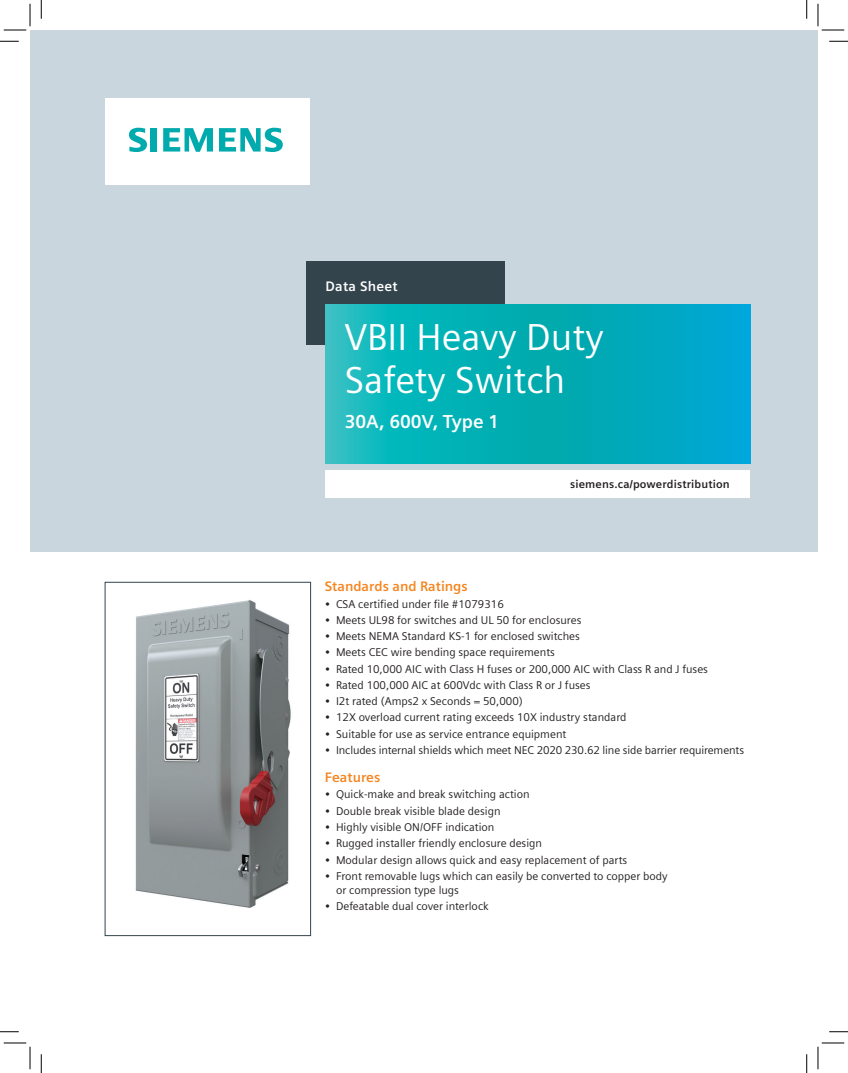
<style>
.page{position:relative;width:848px;height:1073px;background:#fff}
.page>*{position:absolute;margin:0;border:0;box-sizing:border-box;transform-origin:0 0}
.t1{font:37.5px/42.5px "Siemens Sans OT";color:#fff}
.t2{font:700 18.75px "Siemens Sans OT";color:#fff}
.t3{font:700 13.75px "Siemens Sans OT";color:#f58520}
.t4{font:700 13.75px "Siemens Sans OT";letter-spacing:.015em;color:#fff}
.t5{font:11.25px/13.8px "Siemens Sans OT";color:#231f20}
.t6{font:700 11.25px "Siemens Sans OT";letter-spacing:.015em;color:#231f20}
</style>
<div class="page">
<div style="left:30px;top:30px;width:788px;height:521px;background:#c9d6de"></div>
<div style="left:306px;top:261px;width:198px;height:83px;background:#33444d"></div>
<div style="left:105px;top:98px;width:204px;height:86px;background:#fff"></div>
<svg style="left:129px;top:128px;width:28px;height:24px"></svg>
<svg style="left:163px;top:128px;width:50px;height:24px"></svg>
<svg style="left:219px;top:128px;width:64px;height:24px"></svg>
<svg style="left:325px;top:304px;width:425px;height:159px;background:#05aebc"></svg>
<div style="left:325px;top:470px;width:424px;height:28px;background:#fff"></div>
<img style="left:135px;top:592px;width:177px;height:326px">
<div style="left:105px;top:582px;width:206px;height:354px;border:1px solid #33444d"></div>
<svg style="left:0;top:40px;width:19px;height:2px"></svg>
<svg style="left:829px;top:40px;width:19px;height:2px"></svg>
<svg style="left:0;top:1031px;width:19px;height:1px"></svg>
<svg style="left:829px;top:1031px;width:19px;height:1px"></svg>
<svg style="left:40px;top:0;width:2px;height:19px"></svg>
<svg style="left:40px;top:1054px;width:2px;height:18px"></svg>
<svg style="left:806px;top:0;width:1px;height:19px"></svg>
<svg style="left:806px;top:1054px;width:1px;height:18px"></svg>
<svg style="left:4px;top:4px;width:27px;height:27px"></svg>
<svg style="left:4px;top:1042px;width:27px;height:27px"></svg>
<svg style="left:817px;top:4px;width:27px;height:27px"></svg>
<svg style="left:817px;top:1042px;width:27px;height:27px"></svg>
<p class="t4" style="left:325px;top:278px;width:73px">Data Sheet</p>
<h1 class="t1" style="left:345px;top:316px;width:260px">VBII Heavy Duty<br>Safety Switch</h1>
<h2 class="t2" style="left:345px;top:410px;width:156px">30A, 600V, Type 1</h2>
<p class="t6" style="left:570px;top:478px;width:161px">siemens.ca/powerdistribution</p>
<p class="t3" style="left:325px;top:578px;width:144px">Standards and Ratings</p>
<p class="t5" style="left:325px;top:597px;width:180px">• CSA certified under file #1079316</p>
<p class="t5" style="left:325px;top:613px;width:258px">• Meets UL98 for switches and UL 50 for enclosures</p>
<p class="t5" style="left:325px;top:629px;width:257px">• Meets NEMA Standard KS-1 for enclosed switches</p>
<p class="t5" style="left:325px;top:645px;width:232px">• Meets CEC wire bending space requirements</p>
<p class="t5" style="left:325px;top:662px;width:385px">• Rated 10,000 AIC with Class H fuses or 200,000 AIC with Class R and J fuses</p>
<p class="t5" style="left:325px;top:678px;width:267px">• Rated 100,000 AIC at 600Vdc with Class R or J fuses</p>
<p class="t5" style="left:325px;top:694px;width:199px">• I2t rated (Amps2 x Seconds = 50,000)</p>
<p class="t5" style="left:325px;top:710px;width:303px">• 12X overload current rating exceeds 10X industry standard</p>
<p class="t5" style="left:325px;top:727px;width:243px">• Suitable for use as service entrance equipment</p>
<p class="t5" style="left:325px;top:743px;width:421px">• Includes internal shields which meet NEC 2020 230.62 line side barrier requirements</p>
<p class="t3" style="left:325px;top:769px;width:57px">Features</p>
<p class="t5" style="left:325px;top:787px;width:206px">• Quick-make and break switching action</p>
<p class="t5" style="left:325px;top:804px;width:177px">• Double break visible blade design</p>
<p class="t5" style="left:325px;top:820px;width:171px">• Highly visible ON/OFF indication</p>
<p class="t5" style="left:325px;top:836px;width:219px">• Rugged installer friendly enclosure design</p>
<p class="t5" style="left:325px;top:852px;width:304px">• Modular design allows quick and easy replacement of parts</p>
<p class="t5" style="left:336px;top:869px;width:333px;text-indent:-11px">• Front removable lugs which can easily be converted to copper body or compression type lugs</p>
<p class="t5" style="left:325px;top:899px;width:165px">• Defeatable dual cover interlock</p>
</div>
